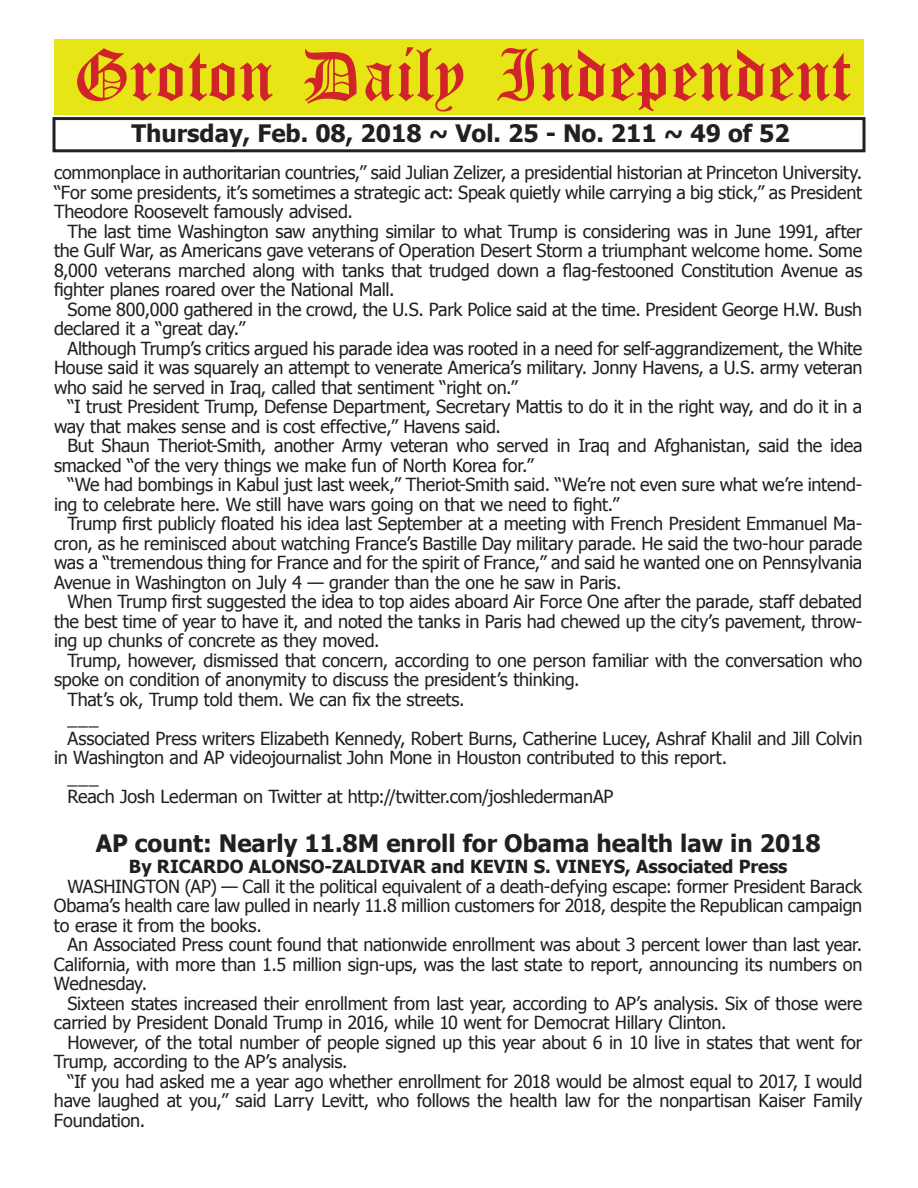
<style>
.page{position:relative;width:918px;height:1188px;background:#fff}
.page>*{position:absolute;margin:0;border:0;box-sizing:border-box;transform-origin:0 0}
.t1{font:54px "Old English Five";color:#d1232a}
.t2{font:700 24px "Tahoma";color:#231f20}
.t3{font:18px/19.5px "Tahoma";letter-spacing:-.01em;color:#231f20;text-align:justify}
.t4{font:700 18px "Tahoma";color:#231f20}
</style>
<div class="page">
<div style="left:52px;top:117px;width:814px;height:35px;border:3px solid #231f20"></div>
<div style="left:54px;top:40px;width:810px;height:75px;background:#e7e515"></div>
<h1 class="t1" style="left:73px;top:50px;width:779px">Groton Daily Independent</h1>
<h2 class="t2" style="left:131px;top:116px;width:660px">Thursday, Feb. 08, 2018 ~ Vol. 25 - No. 211 ~ 49 of 52</h2>
<p class="t3" style="left:54px;top:162px;width:810px">commonplace in authoritarian countries,” said Julian Zelizer, a presidential historian at Princeton University. “For some presidents, it’s sometimes a strategic act: Speak quietly while carrying a big stick,” as President Theodore Roosevelt famously advised.</p>
<p class="t3" style="left:54px;top:221px;width:810px;text-indent:14px">The last time Washington saw anything similar to what Trump is considering was in June 1991, after the Gulf War, as Americans gave veterans of Operation Desert Storm a triumphant welcome home. Some 8,000 veterans marched along with tanks that trudged down a flag-festooned Constitution Avenue as fighter planes roared over the National Mall.</p>
<p class="t3" style="left:54px;top:299px;width:810px;text-indent:14px">Some 800,000 gathered in the crowd, the U.S. Park Police said at the time. President George H.W. Bush declared it a “great day.”</p>
<p class="t3" style="left:54px;top:338px;width:810px;text-indent:14px">Although Trump’s critics argued his parade idea was rooted in a need for self-aggrandizement, the White House said it was squarely an attempt to venerate America’s military. Jonny Havens, a U.S. army veteran who said he served in Iraq, called that sentiment “right on.”</p>
<p class="t3" style="left:54px;top:396px;width:810px;text-indent:14px">“I trust President Trump, Defense Department, Secretary Mattis to do it in the right way, and do it in a way that makes sense and is cost effective,” Havens said.</p>
<p class="t3" style="left:54px;top:435px;width:810px;text-indent:14px">But Shaun Theriot-Smith, another Army veteran who served in Iraq and Afghanistan, said the idea smacked “of the very things we make fun of North Korea for.”</p>
<p class="t3" style="left:54px;top:474px;width:810px;text-indent:14px">“We had bombings in Kabul just last week,” Theriot-Smith said. “We’re not even sure what we’re intend&shy;ing to celebrate here. We still have wars going on that we need to fight.”</p>
<p class="t3" style="left:54px;top:513px;width:810px;text-indent:14px">Trump first publicly floated his idea last September at a meeting with French President Emmanuel Ma&shy;cron, as he reminisced about watching France’s Bastille Day military parade. He said the two-hour parade was a “tremendous thing for France and for the spirit of France,” and said he wanted one on Pennsylvania Avenue in Washington on July 4 — grander than the one he saw in Paris.</p>
<p class="t3" style="left:54px;top:591px;width:810px;text-indent:14px">When Trump first suggested the idea to top aides aboard Air Force One after the parade, staff debated the best time of year to have it, and noted the tanks in Paris had chewed up the city’s pavement, throw&shy;ing up chunks of concrete as they moved.</p>
<p class="t3" style="left:68px;top:650px;width:796px">Trump, however, dismissed that concern, according to one person familiar with the conversation who</p>
<p class="t3" style="left:54px;top:669px;width:527px">spoke on condition of anonymity to discuss the president’s thinking.</p>
<p class="t3" style="left:68px;top:689px;width:399px">That’s ok, Trump told them. We can fix the streets.</p>
<p class="t3" style="left:68px;top:708px;width:33px">___</p>
<p class="t3" style="left:68px;top:728px;width:796px">Associated Press writers Elizabeth Kennedy, Robert Burns, Catherine Lucey, Ashraf Khalil and Jill Colvin</p>
<p class="t3" style="left:54px;top:747px;width:675px">in Washington and AP videojournalist John Mone in Houston contributed to this report.</p>
<p class="t3" style="left:68px;top:766px;width:33px">___</p>
<p class="t3" style="left:68px;top:786px;width:548px">Reach Josh Lederman on Twitter at http://twitter.com/joshledermanAP</p>
<h2 class="t2" style="left:96px;top:826px;width:727px">AP count: Nearly 11.8M enroll for Obama health law in 2018</h2>
<p class="t4" style="left:129px;top:854px;width:660px">By RICARDO ALONSO-ZALDIVAR and KEVIN S. VINEYS, Associated Press</p>
<p class="t3" style="left:54px;top:876px;width:810px;text-indent:13px">WASHINGTON (AP) — Call it the political equivalent of a death-defying escape: former President Barack Obama’s health care law pulled in nearly 11.8 million customers for 2018, despite the Republican campaign to erase it from the books.</p>
<p class="t3" style="left:54px;top:934px;width:810px;text-indent:14px">An Associated Press count found that nationwide enrollment was about 3 percent lower than last year.<br>California, with more than 1.5 million sign-ups, was the last state to report, announcing its numbers on Wednesday.</p>
<p class="t3" style="left:54px;top:993px;width:810px;text-indent:14px">Sixteen states increased their enrollment from last year, according to AP’s analysis. Six of those were carried by President Donald Trump in 2016, while 10 went for Democrat Hillary Clinton.</p>
<p class="t3" style="left:54px;top:1032px;width:810px;text-indent:14px">However, of the total number of people signed up this year about 6 in 10 live in states that went for<br>Trump, according to the AP’s analysis.</p>
<p class="t3" style="left:54px;top:1071px;width:810px;text-indent:14px">“If you had asked me a year ago whether enrollment for 2018 would be almost equal to 2017, I would have laughed at you,” said Larry Levitt, who follows the health law for the nonpartisan Kaiser Family Foundation.</p>
</div>
